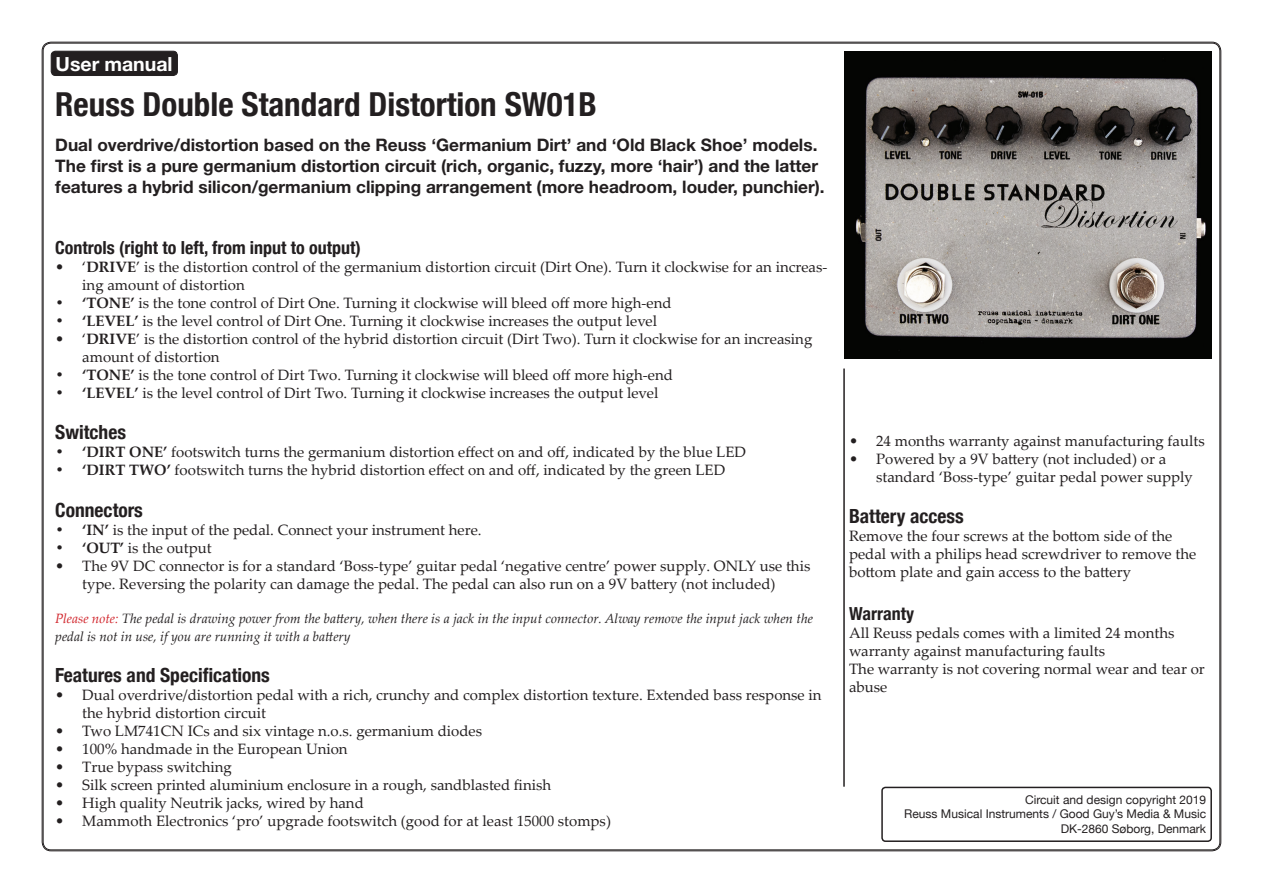
<style>
.page{position:relative;width:1263px;height:893px;background:#fff}
.page>*{position:absolute;margin:0;border:0;box-sizing:border-box;transform-origin:0 0}
.t1{font:700 condensed 33px "Helvetica Neue";color:#231f20}
.t2{font:700 condensed 19.5px "Helvetica Neue";color:#231f20}
.t3{font:700 19.5px "Helvetica Neue LT Std";color:#fff}
.t4{font:700 condensed 18px "Helvetica Neue";color:#231f20}
.t5{font:700 17.25px/21px "Helvetica Neue LT Std";color:#231f20}
.t6{font:15px/18px "Palatino Linotype";color:#231f20}
.t7{font:italic 13.5px/18px "Palatino Linotype";color:#231f20}
.t8{font:12px/14.4px "Helvetica Neue";color:#231f20;text-align:right}
.s1{font-weight:700}
.s2{color:#d1232a}
</style>
<div class="page">
<div style="left:51px;top:51px;width:126px;height:25px;background:#231f20;border-radius:4px"></div>
<div style="left:51px;top:51px;width:127px;height:25px;border:1px solid #231f20;border-radius:4px"></div>
<div style="left:881px;top:787px;width:331px;height:55px;border:2px solid #231f20;border-radius:4px"></div>
<hr style="left:843px;top:369px;width:2px;height:418px;background:#231f20">
<img style="left:845px;top:51px;width:367px;height:308px">
<h2 class="t3" style="left:56px;top:52px;width:118px">User manual</h2>
<h1 class="t1" style="left:55px;top:77px;width:543px">Reuss Double Standard Distortion SW01B</h1>
<p class="t5" style="left:55px;top:133px;width:771px">Dual overdrive/distortion based on the Reuss ‘Germanium Dirt’ and ‘Old Black Shoe’ models.<br>The first is a pure germanium distortion circuit (rich, organic, fuzzy, more ‘hair’) and the latter features a hybrid silicon/germanium clipping arrangement (more headroom, louder, punchier).</p>
<p class="t4" style="left:55px;top:232px;width:307px">Controls (right to left, from input to output)</p>
<p class="t6" style="left:82px;top:257px;width:747px;text-indent:-27px">• ‘<span class="s1">DRIVE</span>’ is the distortion control of the germanium distortion circuit (Dirt One). Turn it clockwise for an increas&shy;ing amount of distortion</p>
<p class="t6" style="left:55px;top:293px;width:618px"><span class="s1">• ‘TONE’</span> is the tone control of Dirt One. Turning it clockwise will bleed off more high-end</p>
<p class="t6" style="left:55px;top:311px;width:603px"><span class="s1">• ‘LEVEL’</span> is the level control of Dirt One. Turning it clockwise increases the output level</p>
<p class="t6" style="left:82px;top:329px;width:731px;text-indent:-27px">• ‘<span class="s1">DRIVE</span>’ is the distortion control of the hybrid distortion circuit (Dirt Two). Turn it clockwise for an increasing amount of distortion</p>
<p class="t6" style="left:55px;top:365px;width:619px"><span class="s1">• ‘TONE’</span> is the tone control of Dirt Two. Turning it clockwise will bleed off more high-end</p>
<p class="t6" style="left:55px;top:383px;width:605px"><span class="s1">• ‘LEVEL’</span> is the level control of Dirt Two. Turning it clockwise increases the output level</p>
<h2 class="t2" style="left:55px;top:416px;width:72px">Switches</h2>
<p class="t6" style="left:55px;top:442px;width:692px"><span class="s1">• ‘DIRT ONE’</span> footswitch turns the germanium distortion effect on and off, indicated by the blue LED</p>
<p class="t6" style="left:55px;top:460px;width:672px"><span class="s1">• ‘DIRT TWO’</span> footswitch turns the hybrid distortion effect on and off, indicated by the green LED</p>
<h2 class="t2" style="left:55px;top:493px;width:89px">Connectors</h2>
<p class="t6" style="left:55px;top:520px;width:428px"><span class="s1">• ‘IN’</span> is the input of the pedal. Connect your instrument here.</p>
<p class="t6" style="left:55px;top:538px;width:158px"><span class="s1">• ‘OUT’</span> is the output</p>
<p class="t6" style="left:55px;top:556px;width:757px;text-align:center">• The 9V DC connector is for a standard ‘Boss-type’ guitar pedal ‘negative centre’ power supply. ONLY use this type. Reversing the polarity can damage the pedal. The pedal can also run on a 9V battery (not included)</p>
<p class="t7" style="left:55px;top:609px;width:759px"><span class="s2">Please note:</span> The pedal is drawing power from the battery, when there is a jack in the input connector. Alway remove the input jack when the pedal is not in use, if you are running it with a battery</p>
<h2 class="t2" style="left:55px;top:659px;width:216px">Features and Specifications</h2>
<p class="t6" style="left:82px;top:685px;width:741px;text-indent:-27px">• Dual overdrive/distortion pedal with a rich, crunchy and complex distortion texture. Extended bass response in the hybrid distortion circuit</p>
<p class="t6" style="left:55px;top:721px;width:428px">• Two LM741CN ICs and six vintage n.o.s. germanium diodes</p>
<p class="t6" style="left:55px;top:739px;width:294px">• 100% handmade in the European Union</p>
<p class="t6" style="left:55px;top:757px;width:178px">• True bypass switching</p>
<p class="t6" style="left:55px;top:775px;width:497px">• Silk screen printed aluminium enclosure in a rough, sandblasted finish</p>
<p class="t6" style="left:55px;top:793px;width:310px">• High quality Neutrik jacks, wired by hand</p>
<p class="t6" style="left:55px;top:811px;width:557px">• Mammoth Electronics ‘pro’ upgrade footswitch (good for at least 15000 stomps)</p>
<p class="t6" style="left:849px;top:431px;width:357px">• 24 months warranty against manufacturing faults</p>
<p class="t6" style="left:876px;top:449px;width:318px;text-indent:-27px">• Powered by a 9V battery (not included) or a standard ‘Boss-type’ guitar pedal power supply</p>
<h2 class="t2" style="left:849px;top:500px;width:116px">Battery access</h2>
<p class="t6" style="left:849px;top:527px;width:349px">Remove the four screws at the bottom side of the pedal with a philips head screwdriver to remove the bottom plate and gain access to the battery</p>
<p class="t4" style="left:849px;top:599px;width:66px">Warranty</p>
<p class="t6" style="left:849px;top:624px;width:357px">All Reuss pedals comes with a limited 24 months warranty against manufacturing faults<br>The warranty is not covering normal wear and tear or abuse</p>
<p class="t8" style="left:904px;top:792px;width:303px">Circuit and design copyright 2019<br>Reuss Musical Instruments / Good Guy’s Media &amp; Music<br>DK-2860 Søborg, Denmark</p>
</div>
